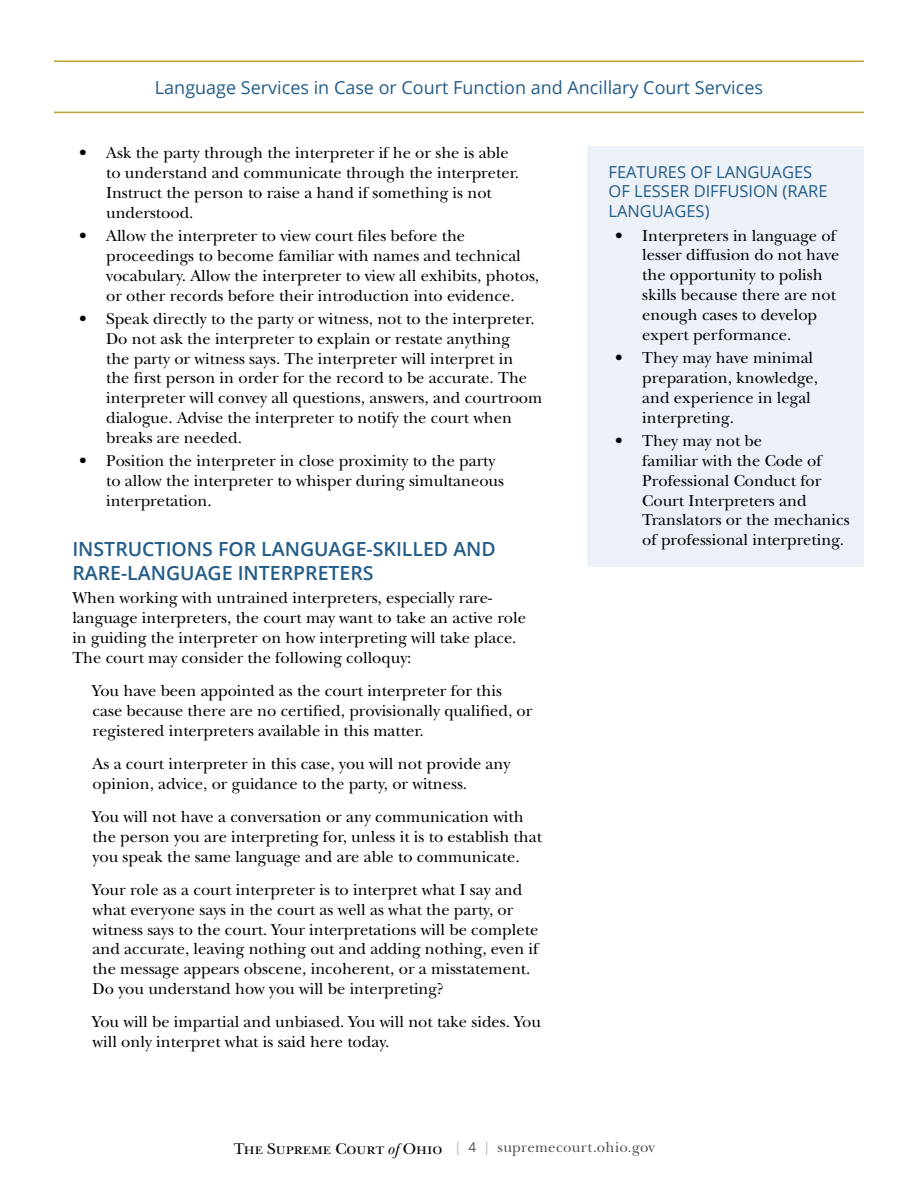
<style>
.page{position:relative;width:918px;height:1188px;background:#fff}
.page>*{position:absolute;margin:0;border:0;box-sizing:border-box;transform-origin:0 0}
.t1{font:600 19.5px/23.4px "Open Sans";color:#245d89}
.t2{font:18px "Open Sans";color:#245d89}
.Indent{font:16.5px/19.8px "New Baskerville Std";color:#000}
.Body{font:16.5px/19.8px "New Baskerville Std";color:#000}
.Sidebar_Header{font:16.5px/19.8px "Open Sans";color:#245d89}
.t3{font:15px "New Baskerville Std";letter-spacing:.015em;color:#4b5455}
.s1{font-size:16.2px;color:#000}
.s2{font-style:italic;font-size:16.2px;color:#000}
.s3{font-family:"Open Sans";font-size:13.5px;color:#b0b8c3}
.s4{font-family:"Open Sans";font-size:13.5px}
</style>
<div class="page">
<hr style="left:54px;top:112px;width:810px;height:1px;background:#bda132">
<hr style="left:54px;top:60px;width:810px;height:2px;background:#bda132">
<div style="left:588px;top:147px;width:276px;height:420px;background:#ecf0f7"></div>
<p class="t2" style="left:155px;top:75px;width:610px">Language Services in Case or Court Function and Ancillary Court Services</p>
<p class="Indent" style="left:106px;top:143px;width:415px;text-indent:-27px">• Ask the party through the interpreter if he or she is able to understand and communicate through the interpreter.<br>Instruct the person to raise a hand if something is not understood.</p>
<p class="Indent" style="left:106px;top:226px;width:435px;text-indent:-27px">• Allow the interpreter to view court files before the proceedings to become familiar with names and technical vocabulary. Allow the interpreter to view all exhibits, photos, or other records before their introduction into evidence.</p>
<p class="Indent" style="left:106px;top:309px;width:438px;text-indent:-27px">• Speak directly to the party or witness, not to the interpreter.<br>Do not ask the interpreter to explain or restate anything<br>the party or witness says. The interpreter will interpret in<br>the first person in order for the record to be accurate. The interpreter will convey all questions, answers, and courtroom dialogue. Advise the interpreter to notify the court when breaks are needed.</p>
<p class="Indent" style="left:106px;top:451px;width:399px;text-indent:-27px">• Position the interpreter in close proximity to the party to allow the interpreter to whisper during simultaneous interpretation.</p>
<p class="t1" style="left:72px;top:537px;width:425px">INSTRUCTIONS FOR LANGUAGE-SKILLED AND<br>RARE-LANGUAGE INTERPRETERS</p>
<p class="Body" style="left:72px;top:588px;width:455px">When working with untrained interpreters, especially rare&shy;language interpreters, the court may want to take an active role in guiding the interpreter on how interpreting will take place.<br>The court may consider the following colloquy:</p>
<p class="Indent" style="left:93px;top:681px;width:441px">You have been appointed as the court interpreter for this case because there are no certified, provisionally qualified, or registered interpreters available in this matter.</p>
<p class="Indent" style="left:93px;top:754px;width:419px">As a court interpreter in this case, you will not provide any opinion, advice, or guidance to the party, or witness.</p>
<p class="Indent" style="left:93px;top:807px;width:451px">You will not have a conversation or any communication with the person you are interpreting for, unless it is to establish that you speak the same language and are able to communicate.</p>
<p class="Indent" style="left:93px;top:880px;width:447px">Your role as a court interpreter is to interpret what I say and what everyone says in the court as well as what the party, or witness says to the court. Your interpretations will be complete and accurate, leaving nothing out and adding nothing, even if the message appears obscene, incoherent, or a misstatement.<br>Do you understand how you will be interpreting?</p>
<p class="Indent" style="left:93px;top:1012px;width:450px">You will be impartial and unbiased. You will not take sides. You will only interpret what is said here today.</p>
<p class="Sidebar_Header" style="left:609px;top:161px;width:220px">FEATURES OF LANGUAGES<br>OF LESSER DIFFUSION (RARE<br>LANGUAGES)</p>
<p class="Indent" style="left:642px;top:226px;width:199px;text-indent:-27px">• Interpreters in language of lesser diffusion do not have the opportunity to polish skills because there are not enough cases to develop expert performance.</p>
<p class="Indent" style="left:642px;top:348px;width:177px;text-indent:-27px">• They may have minimal preparation, knowledge, and experience in legal interpreting.</p>
<p class="Indent" style="left:642px;top:431px;width:209px;text-indent:-27px">• They may not be<br>familiar with the Code of<br>Professional Conduct for<br>Court Interpreters and<br>Translators or the mechanics of professional interpreting.</p>
<p class="t3" style="left:234px;top:1139px;width:423px"><span class="s1">The Supreme Court</span> <span class="s2">of</span> <span class="s1">Ohio</span> <span class="s3">|</span> <span class="s4">4</span> <span class="s3">|</span> supremecourt.ohio.gov</p>
</div>
